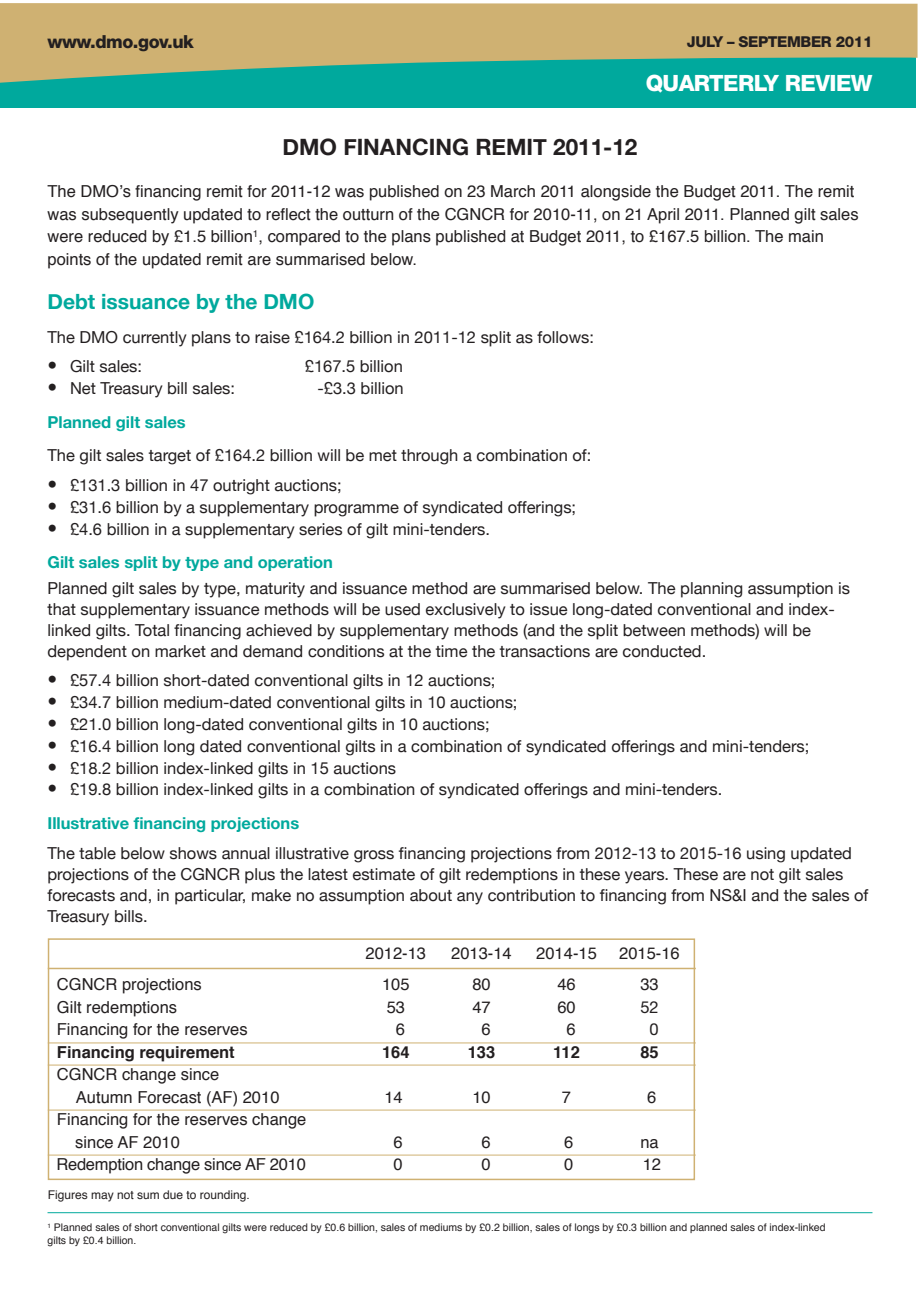
<style>
.page{position:relative;width:920px;height:1290px;background:#fff}
.page>*{position:absolute;margin:0;border:0;box-sizing:border-box;transform-origin:0 0}
.t1{font:700 22.5px "Helvetica Neue";color:#231f20}
.t2{font:800 22.5px "Helvetica Neue";letter-spacing:-.025em;color:#fff}
.t3{font:700 21px "Helvetica Neue";color:#00a99d}
.t4{font:800 18px "Helvetica Neue";letter-spacing:-.025em;color:#231f20}
.t5{font:16.5px/21px "Helvetica Neue";color:#231f20}
.t6{font:16.5px/22.5px "Helvetica";color:#231f20}
.t7{font:700 16.5px "Helvetica";color:#231f20}
.t8{font:700 16.5px "Helvetica Neue";color:#00a99d}
.t9{font:16.5px "Helvetica Neue";color:#231f20}
.t10{font:800 15px "Helvetica Neue";letter-spacing:-.025em;color:#231f20}
.t11{font:12px "Helvetica";color:#231f20}
.t12{font:10.5px/12.6px "Helvetica";color:#231f20}
.s1{font-size:19.5px}
.s2{font-weight:700;color:#00a99d}
</style>
<div class="page">
<div style="left:0;top:54px;width:916px;height:53px;background:#00a99d"></div>
<svg style="left:0;top:3px;width:917px;height:80px;fill:#cfb172"></svg>
<hr style="left:48px;top:1212px;width:824px;height:1px;background:#00a99d">
<hr style="left:48px;top:968px;width:648px;height:1px;background:#cfb172">
<hr style="left:48px;top:1042px;width:648px;height:1px;background:#cfb172">
<hr style="left:48px;top:1065px;width:648px;height:1px;background:#cfb172">
<hr style="left:48px;top:1110px;width:648px;height:1px;background:#cfb172">
<hr style="left:48px;top:1155px;width:648px;height:1px;background:#cfb172">
<div style="left:48px;top:938px;width:647px;height:242px;border:2px solid #cfb172"></div>
<p class="t4" style="left:48px;top:35px;width:148px">www.dmo.gov.uk</p>
<p class="t10" style="left:687px;top:36px;width:187px">JULY – SEPTEMBER 2011</p>
<h1 class="t2" style="left:646px;top:75px;width:228px">QUARTERLY REVIEW</h1>
<h1 class="t1" style="left:282px;top:133px;width:356px">DMO FINANCING REMIT 2011-12</h1>
<p class="t6" style="left:48px;top:182px;width:813px">The DMO’s financing remit for 2011-12 was published on 23 March 2011 alongside the Budget 2011. The remit was subsequently updated to reflect the outturn of the CGNCR for 2010-11, on 21 April 2011. Planned gilt sales were reduced by £1.5 billion<sup>1</sup>, compared to the plans published at Budget 2011, to £167.5 billion. The main points of the updated remit are summarised below.</p>
<p class="t3" style="left:48px;top:288px;width:268px">Debt issuance by the DMO</p>
<p class="t5" style="left:48px;top:326px;width:548px">The DMO currently plans to raise £164.2 billion in 2011-12 split as follows:</p>
<p class="t5" style="left:48px;top:355px;width:96px"><span class="s1">•</span> Gilt sales:</p>
<p class="t5" style="left:305px;top:355px;width:100px">£167.5 billion</p>
<p class="t5" style="left:48px;top:377px;width:189px"><span class="s1">•</span> Net Treasury bill sales:</p>
<p class="t5" style="left:318px;top:377px;width:88px">-£3.3 billion</p>
<p class="t8" style="left:48px;top:416px;width:140px">Planned gilt sales</p>
<p class="t5" style="left:48px;top:445px;width:545px">The gilt sales target of £164.2 billion will be met through a combination of:</p>
<p class="t5" style="left:48px;top:474px;width:296px"><span class="s1">•</span> £131.3 billion in 47 outright auctions;</p>
<p class="t5" style="left:48px;top:496px;width:530px"><span class="s1">•</span> £31.6 billion by a supplementary programme of syndicated offerings;</p>
<p class="t5" style="left:48px;top:512px;width:444px;line-height:33.8px"><span class="s1">•</span> £4.6 billion in a supplementary series of gilt mini-tenders.<br><span class="s2">Gilt sales split by type and operation</span></p>
<p class="t5" style="left:48px;top:577px;width:804px">Planned gilt sales by type, maturity and issuance method are summarised below. The planning assumption is that supplementary issuance methods will be used exclusively to issue long-dated conventional and index&shy;linked gilts. Total financing achieved by supplementary methods (and the split between methods) will be dependent on market and demand conditions at the time the transactions are conducted.</p>
<p class="t5" style="left:48px;top:669px;width:449px"><span class="s1">•</span> £57.4 billion short-dated conventional gilts in 12 auctions;</p>
<p class="t5" style="left:48px;top:691px;width:471px"><span class="s1">•</span> £34.7 billion medium-dated conventional gilts in 10 auctions;</p>
<p class="t5" style="left:48px;top:713px;width:444px"><span class="s1">•</span> £21.0 billion long-dated conventional gilts in 10 auctions;</p>
<p class="t5" style="left:48px;top:735px;width:763px"><span class="s1">•</span> £16.4 billion long dated conventional gilts in a combination of syndicated offerings and mini-tenders;</p>
<p class="t5" style="left:48px;top:757px;width:350px"><span class="s1">•</span> £18.2 billion index-linked gilts in 15 auctions</p>
<p class="t5" style="left:48px;top:772px;width:676px;line-height:33.8px"><span class="s1">•</span> £19.8 billion index-linked gilts in a combination of syndicated offerings and mini-tenders.<br><span class="s2">Illustrative financing projections</span></p>
<p class="t5" style="left:48px;top:842px;width:822px">The table below shows annual illustrative gross financing projections from 2012-13 to 2015-16 using updated projections of the CGNCR plus the latest estimate of gilt redemptions in these years. These are not gilt sales forecasts and, in particular, make no assumption about any contribution to financing from NS&amp;I and the sales of Treasury bills.</p>
<p class="t6" style="left:366px;top:943px;width:62px">2012-13</p>
<p class="t6" style="left:451px;top:943px;width:62px">2013-14</p>
<p class="t6" style="left:536px;top:943px;width:62px">2014-15</p>
<p class="t6" style="left:619px;top:943px;width:62px">2015-16</p>
<p class="t6" style="left:57px;top:974px;width:146px">CGNCR projections</p>
<p class="t6" style="left:382px;top:974px;width:29px">105</p>
<p class="t6" style="left:472px;top:974px;width:20px">80</p>
<p class="t6" style="left:557px;top:974px;width:20px">46</p>
<p class="t6" style="left:640px;top:974px;width:20px">33</p>
<p class="t6" style="left:57px;top:997px;width:122px">Gilt redemptions</p>
<p class="t6" style="left:387px;top:997px;width:20px">53</p>
<p class="t6" style="left:472px;top:997px;width:20px">47</p>
<p class="t6" style="left:557px;top:997px;width:20px">60</p>
<p class="t9" style="left:640px;top:1001px;width:20px">52</p>
<p class="t6" style="left:57px;top:1019px;width:192px">Financing for the reserves</p>
<p class="t6" style="left:396px;top:1019px;width:11px">6</p>
<p class="t6" style="left:481px;top:1019px;width:11px">6</p>
<p class="t6" style="left:567px;top:1019px;width:11px">6</p>
<p class="t9" style="left:649px;top:1023px;width:11px">0</p>
<p class="t7" style="left:57px;top:1045px;width:179px">Financing requirement</p>
<p class="t7" style="left:382px;top:1045px;width:29px">164</p>
<p class="t7" style="left:468px;top:1045px;width:29px">133</p>
<p class="t7" style="left:553px;top:1045px;width:28px">112</p>
<p class="t7" style="left:640px;top:1045px;width:20px">85</p>
<p class="t6" style="left:76px;top:1064px;width:205px;text-indent:-19px">CGNCR change since<br>Autumn Forecast (AF) 2010</p>
<p class="t6" style="left:384px;top:1087px;width:20px">14</p>
<p class="t6" style="left:472px;top:1087px;width:20px">10</p>
<p class="t6" style="left:562px;top:1087px;width:11px">7</p>
<p class="t6" style="left:647px;top:1087px;width:11px">6</p>
<p class="t6" style="left:75px;top:1109px;width:233px;text-indent:-18px">Financing for the reserves change since AF 2010</p>
<p class="t6" style="left:394px;top:1132px;width:11px">6</p>
<p class="t6" style="left:481px;top:1132px;width:11px">6</p>
<p class="t6" style="left:564px;top:1132px;width:11px">6</p>
<p class="t6" style="left:640px;top:1132px;width:20px">na</p>
<p class="t6" style="left:56px;top:1154px;width:251px">Redemption change since AF 2010</p>
<p class="t6" style="left:394px;top:1154px;width:11px">0</p>
<p class="t6" style="left:481px;top:1154px;width:11px">0</p>
<p class="t6" style="left:564px;top:1154px;width:11px">0</p>
<p class="t6" style="left:643px;top:1154px;width:20px">12</p>
<p class="t11" style="left:48px;top:1190px;width:204px">Figures may not sum due to rounding.</p>
<p class="t12" style="left:48px;top:1222px;width:780px"><sup>1</sup> Planned sales of short conventional gilts were reduced by £0.6 billion, sales of mediums by £0.2 billion, sales of longs by £0.3 billion and planned sales of index-linked gilts by £0.4 billion.</p>
</div>
